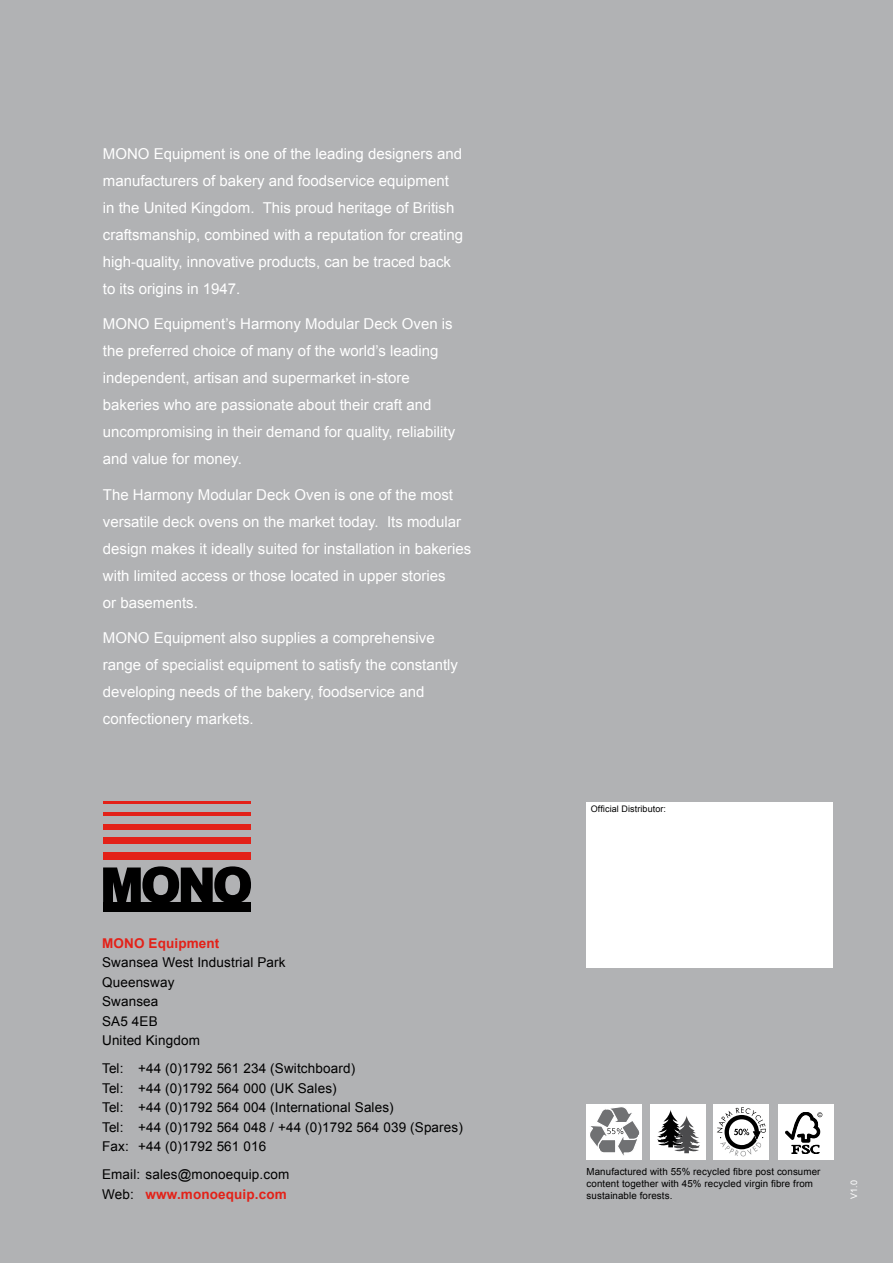
<style>
.page{position:relative;width:893px;height:1263px;background:#b1b2b4}
.page>*{position:absolute;margin:0;border:0;box-sizing:border-box;transform-origin:0 0}
.t1{font:15px/27px "Arial";color:#fff}
.t2{font:13.5px/19.5px "Arial";letter-spacing:.01em;color:#000}
.t3{font:700 13.5px "Arial";letter-spacing:.01em;color:#e32118}
.t4{font:9.75px/12px "Arial";letter-spacing:.01em;color:#000}
.t5{font:9px "Arial";letter-spacing:.01em;color:#000}
.t6{font:9px "Arial";color:#fff}
.s1{font-weight:700;color:#e32118}
</style>
<div class="page">
<hr style="left:103px;top:801px;width:148px;height:3px;background:#e32118">
<hr style="left:103px;top:812px;width:148px;height:4px;background:#e32118">
<div style="left:103px;top:824px;width:148px;height:5px;background:#e32118"></div>
<div style="left:103px;top:837px;width:148px;height:7px;background:#e32118"></div>
<div style="left:103px;top:852px;width:148px;height:7px;background:#e32118"></div>
<svg style="left:103px;top:866px;width:148px;height:36px"></svg>
<div style="left:103px;top:902px;width:148px;height:10px;background:#000"></div>
<div style="left:587px;top:1104px;width:55px;height:55px;background:#fff"></div>
<div style="left:651px;top:1104px;width:55px;height:55px;background:#fff"></div>
<div style="left:714px;top:1104px;width:55px;height:55px;background:#fff"></div>
<div style="left:778px;top:1104px;width:55px;height:55px;background:#fff"></div>
<svg style="left:785px;top:1112px;width:37px;height:42px"></svg>
<svg style="left:717px;top:1107px;width:49px;height:49px"></svg>
<svg style="left:657px;top:1110px;width:43px;height:43px"></svg>
<svg style="left:586px;top:1106px;width:56px;height:54px"></svg>
<div style="left:587px;top:801px;width:246px;height:166px;background:#fff"></div>
<p class="t1" style="left:103px;top:140px;width:362px">MONO Equipment is one of the leading designers and manufacturers of bakery and foodservice equipment in the United Kingdom. This proud heritage of British craftsmanship, combined with a reputation for creating high-quality, innovative products, can be traced back to its origins in 1947.</p>
<p class="t1" style="left:103px;top:310px;width:354px">MONO Equipment’s Harmony Modular Deck Oven is the preferred choice of many of the world’s leading independent, artisan and supermarket in-store bakeries who are passionate about their craft and uncompromising in their demand for quality, reliability and value for money.</p>
<p class="t1" style="left:103px;top:481px;width:370px">The Harmony Modular Deck Oven is one of the most versatile deck ovens on the market today. Its modular design makes it ideally suited for installation in bakeries with limited access or those located in upper stories<br>or basements.</p>
<p class="t1" style="left:103px;top:624px;width:357px">MONO Equipment also supplies a comprehensive range of specialist equipment to satisfy the constantly developing needs of the bakery, foodservice and confectionery markets.</p>
<p class="t5" style="left:591px;top:804px;width:77px">Official Distributor:</p>
<p class="t3" style="left:102px;top:935px;width:119px">MONO Equipment</p>
<p class="t2" style="left:102px;top:953px;width:185px">Swansea West Industrial Park<br>Queensway<br>Swansea<br>SA5 4EB<br>United Kingdom</p>
<p class="t2" style="left:102px;top:1059px;width:362px">Tel: +44 (0)1792 561 234 (Switchboard)<br>Tel: +44 (0)1792 564 000 (UK Sales)<br>Tel: +44 (0)1792 564 004 (International Sales)<br>Tel: +44 (0)1792 564 048 / +44 (0)1792 564 039 (Spares)<br>Fax: +44 (0)1792 561 016</p>
<p class="t2" style="left:102px;top:1165px;width:189px">Email: sales@monoequip.com<br>Web: <span class="s1">www.monoequip.com</span></p>
<p class="t4" style="left:587px;top:1165px;width:235px">Manufactured with 55% recycled fibre post consumer content together with 45% recycled virgin fibre from sustainable forests.</p>
<p class="t6" style="left:849px;top:1199px;width:20px;rotate:-90deg">V1.0</p>
</div>
